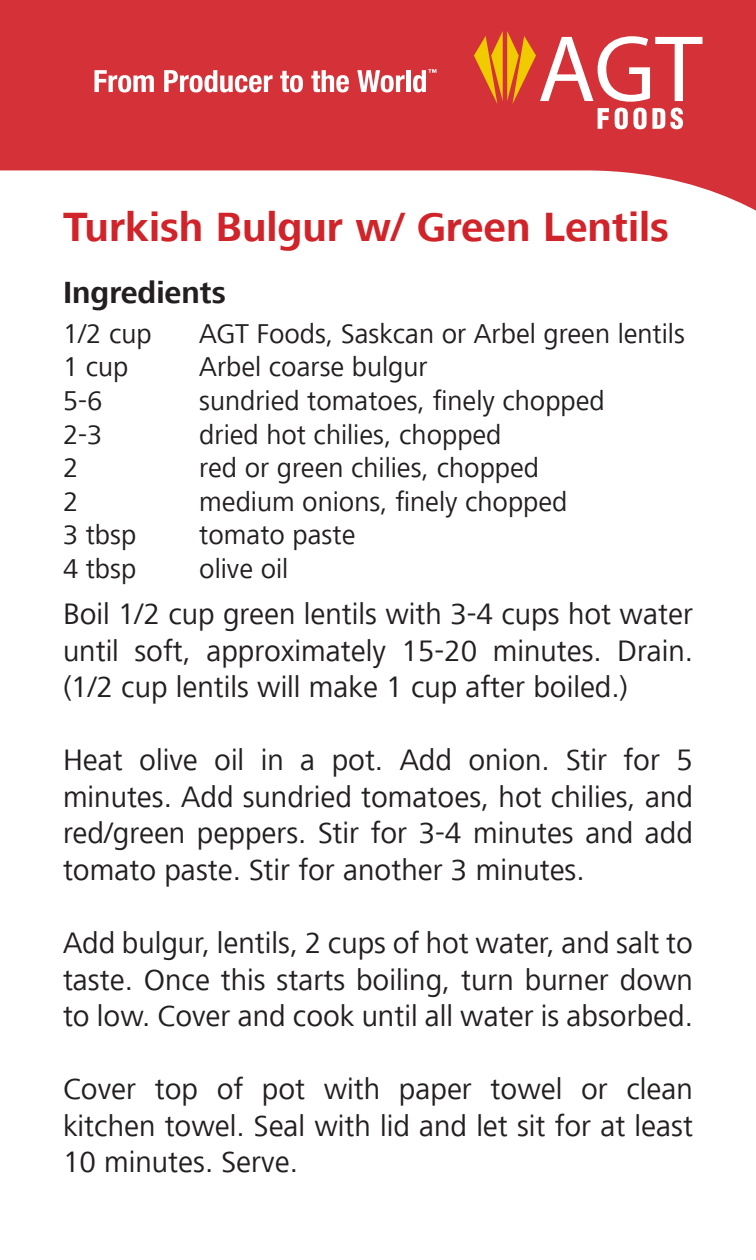
<style>
.page{position:relative;width:756px;height:1260px;background:#fff}
.page>*{position:absolute;margin:0;border:0;box-sizing:border-box;transform-origin:0 0}
.t1{font:700 42px "Frutiger Next LT";color:#d1232a}
.t2{font:700 31.5px "Frutiger Next LT";color:#231f20}
.t3{font:30.45px/36.4px "Frutiger Next LT";color:#231f20;text-align:justify}
.t4{font:28px "Frutiger Next LT";color:#231f20}
</style>
<div class="page">
<div style="left:0;top:96px;width:756px;height:74px;background:#d43238"></div>
<svg style="left:0;top:170px;width:756px;height:41px"></svg>
<div style="left:0;top:0;width:756px;height:96px;background:#d43238"></div>
<svg style="left:474px;top:31px;width:228px;height:98px"></svg>
<svg style="left:94px;top:70px;width:60px;height:22px"></svg>
<svg style="left:164px;top:70px;width:109px;height:22px"></svg>
<svg style="left:280px;top:71px;width:23px;height:21px"></svg>
<svg style="left:311px;top:70px;width:38px;height:22px"></svg>
<svg style="left:357px;top:70px;width:48px;height:22px"></svg>
<div style="left:406px;top:70px;width:5px;height:22px;background:#fff"></div>
<svg style="left:413px;top:69px;width:23px;height:23px"></svg>
<p class="t1" style="left:63px;top:204px;width:607px">Turkish Bulgur w/ Green Lentils</p>
<p class="t2" style="left:63px;top:275px;width:164px">Ingredients</p>
<p class="t4" style="left:63px;top:318px;width:90px">1/2 cup</p>
<p class="t4" style="left:63px;top:352px;width:67px">1 cup</p>
<p class="t4" style="left:63px;top:385px;width:41px">5-6</p>
<p class="t4" style="left:63px;top:419px;width:41px">2-3</p>
<p class="t4" style="left:63px;top:452px;width:17px">2</p>
<p class="t4" style="left:63px;top:486px;width:17px">2</p>
<p class="t4" style="left:63px;top:520px;width:75px">3 tbsp</p>
<p class="t4" style="left:63px;top:553px;width:75px">4 tbsp</p>
<p class="t3" style="left:63px;top:596px;width:632px">Boil 1/2 cup green lentils with 3-4 cups hot water until soft, approximately 15-20 minutes. Drain. (1/2 cup lentils will make 1 cup after boiled.)</p>
<p class="t4" style="left:199px;top:318px;width:487px">AGT Foods, Saskcan or Arbel green lentils</p>
<p class="t4" style="left:199px;top:352px;width:230px">Arbel coarse bulgur</p>
<p class="t4" style="left:199px;top:385px;width:407px">sundried tomatoes, finely chopped</p>
<p class="t4" style="left:199px;top:419px;width:304px">dried hot chilies, chopped</p>
<p class="t4" style="left:199px;top:452px;width:341px">red or green chilies, chopped</p>
<p class="t4" style="left:199px;top:486px;width:370px">medium onions, finely chopped</p>
<p class="t4" style="left:199px;top:520px;width:158px">tomato paste</p>
<p class="t4" style="left:199px;top:553px;width:91px">olive oil</p>
<p class="t3" style="left:63px;top:742px;width:632px">Heat olive oil in a pot. Add onion. Stir for 5 minutes. Add sundried tomatoes, hot chilies, and red/green peppers. Stir for 3-4 minutes and add tomato paste. Stir for another 3 minutes.</p>
<p class="t3" style="left:63px;top:925px;width:632px">Add bulgur, lentils, 2 cups of hot water, and salt to taste. Once this starts boiling, turn burner down to low. Cover and cook until all water is absorbed.</p>
<p class="t3" style="left:63px;top:1071px;width:632px">Cover top of pot with paper towel or clean kitchen towel. Seal with lid and let sit for at least 10 minutes. Serve.</p>
</div>
